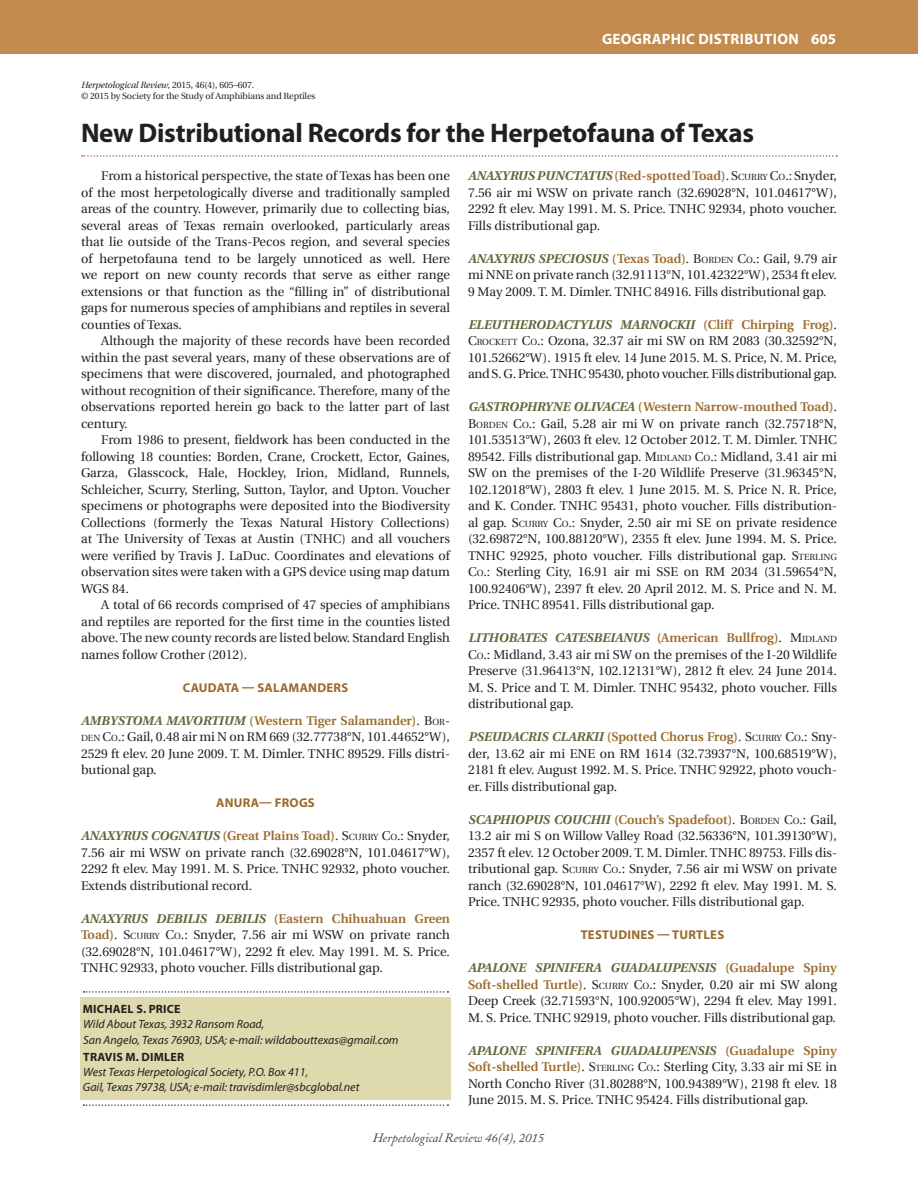
<style>
.page{position:relative;width:918px;height:1188px;background:#fff}
.page>*{position:absolute;margin:0;border:0;box-sizing:border-box;transform-origin:0 0}
.Article_title{font:700 27px "Myriad Pro";letter-spacing:-.01em;color:#231f20}
.t1{font:700 15px "Myriad Pro";letter-spacing:.02em;color:#fff}
.Geo_Dist_nested_para{font:12.75px/16.5px "Utopia";color:#231f20;text-align:justify}
.Geo_Dist_Headline{font:700 12.75px "Myriad Pro";letter-spacing:.02em;color:#9a6a2c}
.t2{font:italic 12.75px "Adobe Caslon";color:#504137}
.author_line_lower{font:italic 12px "Myriad Pro";color:#231f20}
.author_line_upper{font:700 12px "Myriad Pro";letter-spacing:.02em;color:#231f20}
.t3{font:9px "Utopia";letter-spacing:-.01em;color:#231f20}
.t4{font:italic 9px "Utopia";letter-spacing:-.01em;color:#231f20}
.s1{font-style:normal}
.s2{font-weight:700;font-style:italic;color:#63673c}
.s3{font-weight:600;color:#9a6a2c}
.s4{font-style:inherit}
.s5{font-size:8.85px}
</style>
<div class="page">
<div style="left:0;top:0;width:918px;height:54px;background:#c48b4e"></div>
<svg style="left:82px;top:155px;width:755px;height:2px"></svg>
<div style="left:80px;top:997px;width:371px;height:102px;background:#dedaad"></div>
<svg style="left:84px;top:991px;width:364px;height:2px"></svg>
<svg style="left:84px;top:1104px;width:364px;height:2px"></svg>
<p class="t1" style="left:602px;top:29px;width:236px">GEOGRAPHIC DISTRIBUTION 605</p>
<p class="t4" style="left:81px;top:80px;width:175px">Herpetological Review<span class="s1">, 2015, 46(4), 605–607.</span></p>
<p class="t3" style="left:81px;top:91px;width:236px">© 2015 by Society for the Study of Amphibians and Reptiles</p>
<p class="Article_title" style="left:81px;top:115px;width:675px">New Distributional Records for the Herpetofauna of Texas</p>
<p class="Geo_Dist_nested_para" style="left:81px;top:168px;width:371px;text-indent:20px">From a historical perspective, the state of Texas has been one of the most herpetologically diverse and traditionally sampled areas of the country. However, primarily due to collecting bias, several areas of Texas remain overlooked, particularly areas that lie outside of the Trans-Pecos region, and several species of herpetofauna tend to be largely unnoticed as well. Here we report on new county records that serve as either range extensions or that function as the “filling in” of distributional gaps for numerous species of amphibians and reptiles in several counties of Texas.</p>
<p class="Geo_Dist_nested_para" style="left:81px;top:333px;width:371px;text-indent:20px">Although the majority of these records have been recorded within the past several years, many of these observations are of specimens that were discovered, journaled, and photographed without recognition of their significance. Therefore, many of the observations reported herein go back to the latter part of last century.</p>
<p class="Geo_Dist_nested_para" style="left:81px;top:432px;width:371px;text-indent:20px">From 1986 to present, fieldwork has been conducted in the following 18 counties: Borden, Crane, Crockett, Ector, Gaines, Garza, Glasscock, Hale, Hockley, Irion, Midland, Runnels, Schleicher, Scurry, Sterling, Sutton, Taylor, and Upton. Voucher specimens or photographs were deposited into the Biodiversity Collections (formerly the Texas Natural History Collections) at The University of Texas at Austin (TNHC) and all vouchers were verified by Travis J. LaDuc. Coordinates and elevations of observation sites were taken with a GPS device using map datum WGS 84.</p>
<p class="Geo_Dist_nested_para" style="left:81px;top:597px;width:371px;text-indent:20px">A total of 66 records comprised of 47 species of amphibians and reptiles are reported for the first time in the counties listed above. The new county records are listed below. Standard English names follow Crother (2012).</p>
<p class="Geo_Dist_Headline" style="left:183px;top:679px;width:167px">CAUDATA — SALAMANDERS</p>
<p class="Geo_Dist_nested_para" style="left:81px;top:712px;width:370px"><span class="s2">AMBYSTOMA MAVORTIUM</span> <span class="s3">(Western Tiger Salamander)</span>. <span class="s4">B</span><span class="s5">OR</span><span class="s4">-</span><span class="s5">DEN</span> <span class="s4">C</span><span class="s5">O</span><span class="s4">.:</span> Gail, 0.48 air mi N on RM 669 (32.77738°N, 101.44652°W), 2529 ft elev. 20 June 2009. T. M. Dimler. TNHC 89529. Fills distri&shy;butional gap.</p>
<p class="Geo_Dist_Headline" style="left:216px;top:794px;width:100px">ANURA— FROGS</p>
<p class="Geo_Dist_nested_para" style="left:81px;top:828px;width:371px"><span class="s2">ANAXYRUS COGNATUS</span> <span class="s3">(Great Plains Toad)</span>. <span class="s4">S</span><span class="s5">CURRY</span> <span class="s4">C</span><span class="s5">O</span><span class="s4">.:</span> Snyder, 7.56 air mi WSW on private ranch (32.69028°N, 101.04617°W), 2292 ft elev. May 1991. M. S. Price. TNHC 92932, photo voucher.<br>Extends distributional record.</p>
<p class="Geo_Dist_nested_para" style="left:81px;top:910px;width:371px"><span class="s2">ANAXYRUS DEBILIS DEBILIS</span> <span class="s3">(Eastern Chihuahuan Green Toad)</span>. <span class="s4">S</span><span class="s5">CURRY</span> <span class="s4">C</span><span class="s5">O</span><span class="s4">.:</span> Snyder, 7.56 air mi WSW on private ranch (32.69028°N, 101.04617°W), 2292 ft elev. May 1991. M. S. Price.<br>TNHC 92933, photo voucher. Fills distributional gap.</p>
<p class="Geo_Dist_nested_para" style="left:468px;top:168px;width:371px"><span class="s2">ANAXYRUS PUNCTATUS</span> <span class="s3">(Red-spotted Toad)</span>. <span class="s4">S</span><span class="s5">CURRY</span> <span class="s4">C</span><span class="s5">O</span><span class="s4">.:</span> Snyder, 7.56 air mi WSW on private ranch (32.69028°N, 101.04617°W), 2292 ft elev. May 1991. M. S. Price. TNHC 92934, photo voucher.<br>Fills distributional gap.</p>
<p class="Geo_Dist_nested_para" style="left:468px;top:250px;width:371px"><span class="s2">ANAXYRUS SPECIOSUS</span> <span class="s3">(Texas Toad)</span>. <span class="s4">B</span><span class="s5">ORDEN</span> <span class="s4">C</span><span class="s5">O</span><span class="s4">.:</span> Gail, 9.79 air mi NNE on private ranch (32.91113°N, 101.42322°W), 2534 ft elev.<br>9 May 2009. T. M. Dimler. TNHC 84916. Fills distributional gap.</p>
<p class="Geo_Dist_nested_para" style="left:468px;top:316px;width:371px"><span class="s2">ELEUTHERODACTYLUS MARNOCKII</span> <span class="s3">(Cliff Chirping Frog)</span>.<br><span class="s4">C</span><span class="s5">ROCKETT</span> <span class="s4">C</span><span class="s5">O</span><span class="s4">.:</span> Ozona, 32.37 air mi SW on RM 2083 (30.32592°N, 101.52662°W). 1915 ft elev. 14 June 2015. M. S. Price, N. M. Price, and S. G. Price. TNHC 95430, photo voucher. Fills distributional gap.</p>
<p class="Geo_Dist_nested_para" style="left:468px;top:399px;width:371px"><span class="s2">GASTROPHRYNE OLIVACEA</span> <span class="s3">(Western Narrow-mouthed Toad)</span>.<br><span class="s4">B</span><span class="s5">ORDEN</span> <span class="s4">C</span><span class="s5">O</span><span class="s4">.:</span> Gail, 5.28 air mi W on private ranch (32.75718°N, 101.53513°W), 2603 ft elev. 12 October 2012. T. M. Dimler. TNHC 89542. Fills distributional gap. <span class="s4">M</span><span class="s5">IDLAND</span> <span class="s4">C</span><span class="s5">O</span>.: Midland, 3.41 air mi SW on the premises of the I-20 Wildlife Preserve (31.96345°N, 102.12018°W), 2803 ft elev. 1 June 2015. M. S. Price N. R. Price, and K. Conder. TNHC 95431, photo voucher. Fills distribution&shy;al gap. <span class="s4">S</span><span class="s5">CURRY</span> <span class="s4">C</span><span class="s5">O</span><span class="s4">.:</span> Snyder, 2.50 air mi SE on private residence (32.69872°N, 100.88120°W), 2355 ft elev. June 1994. M. S. Price.<br>TNHC 92925, photo voucher. Fills distributional gap. <span class="s4">S</span><span class="s5">TERLING </span><span class="s4">C</span><span class="s5">O</span>.: Sterling City, 16.91 air mi SSE on RM 2034 (31.59654°N, 100.92406°W), 2397 ft elev. 20 April 2012. M. S. Price and N. M.<br>Price. TNHC 89541. Fills distributional gap.</p>
<p class="Geo_Dist_nested_para" style="left:468px;top:630px;width:371px"><span class="s2">LITHOBATES CATESBEIANUS</span> <span class="s3">(American Bullfrog)</span>. <span class="s4">M</span><span class="s5">IDLAND </span><span class="s4">C</span><span class="s5">O</span><span class="s4">.:</span> Midland, 3.43 air mi SW on the premises of the I-20 Wildlife Preserve (31.96413°N, 102.12131°W), 2812 ft elev. 24 June 2014.<br>M. S. Price and T. M. Dimler. TNHC 95432, photo voucher. Fills distributional gap.</p>
<p class="Geo_Dist_nested_para" style="left:468px;top:729px;width:371px"><span class="s2">PSEUDACRIS CLARKII</span> <span class="s3">(Spotted Chorus Frog)</span>. <span class="s4">S</span><span class="s5">CURRY</span> <span class="s4">C</span><span class="s5">O</span><span class="s4">.:</span> Sny&shy;der, 13.62 air mi ENE on RM 1614 (32.73937°N, 100.68519°W), 2181 ft elev. August 1992. M. S. Price. TNHC 92922, photo vouch&shy;er. Fills distributional gap.</p>
<p class="Geo_Dist_nested_para" style="left:468px;top:811px;width:371px"><span class="s2">SCAPHIOPUS COUCHII</span> <span class="s3">(Couch’s Spadefoot)</span>. <span class="s4">B</span><span class="s5">ORDEN</span> <span class="s4">C</span><span class="s5">O</span><span class="s4">.:</span> Gail, 13.2 air mi S on Willow Valley Road (32.56336°N, 101.39130°W), 2357 ft elev. 12 October 2009. T. M. Dimler. TNHC 89753. Fills dis&shy;tributional gap. <span class="s4">S</span><span class="s5">CURRY</span> <span class="s4">C</span><span class="s5">O</span><span class="s4">.:</span> Snyder, 7.56 air mi WSW on private ranch (32.69028°N, 101.04617°W), 2292 ft elev. May 1991. M. S.<br>Price. TNHC 92935, photo voucher. Fills distributional gap.</p>
<p class="Geo_Dist_Headline" style="left:581px;top:926px;width:145px">TESTUDINES — TURTLES</p>
<p class="Geo_Dist_nested_para" style="left:468px;top:960px;width:371px"><span class="s2">APALONE SPINIFERA GUADALUPENSIS</span> <span class="s3">(Guadalupe Spiny Soft-shelled Turtle)</span>. <span class="s4">S</span><span class="s5">CURRY</span> <span class="s4">C</span><span class="s5">O</span><span class="s4">.:</span> Snyder, 0.20 air mi SW along Deep Creek (32.71593°N, 100.92005°W), 2294 ft elev. May 1991.<br>M. S. Price. TNHC 92919, photo voucher. Fills distributional gap.</p>
<p class="Geo_Dist_nested_para" style="left:468px;top:1042px;width:371px"><span class="s2">APALONE SPINIFERA GUADALUPENSIS</span> <span class="s3">(Guadalupe Spiny Soft-shelled Turtle)</span>. <span class="s4">S</span><span class="s5">TERLING</span> <span class="s4">C</span><span class="s5">O</span><span class="s4">.:</span> Sterling City, 3.33 air mi SE in North Concho River (31.80288°N, 100.94389°W), 2198 ft elev. 18<br>June 2015. M. S. Price. TNHC 95424. Fills distributional gap.</p>
<p class="author_line_upper" style="left:83px;top:1001px;width:99px">MICHAEL S. PRICE</p>
<p class="author_line_lower" style="left:83px;top:1016px;width:183px">Wild About Texas, 3932 Ransom Road,</p>
<p class="author_line_lower" style="left:83px;top:1033px;width:317px">San Angelo, Texas 76903, USA; e-mail: wildabouttexas@gmail.com</p>
<p class="author_line_upper" style="left:83px;top:1049px;width:103px">TRAVIS M. DIMLER</p>
<p class="author_line_lower" style="left:83px;top:1064px;width:227px">West Texas Herpetological Society, P.O. Box 411,</p>
<p class="author_line_lower" style="left:83px;top:1079px;width:278px">Gail, Texas 79738, USA; e-mail: travisdimler@sbcglobal.net</p>
<p class="t2" style="left:373px;top:1131px;width:173px">Herpetological Review 46(4), 2015</p>
</div>
